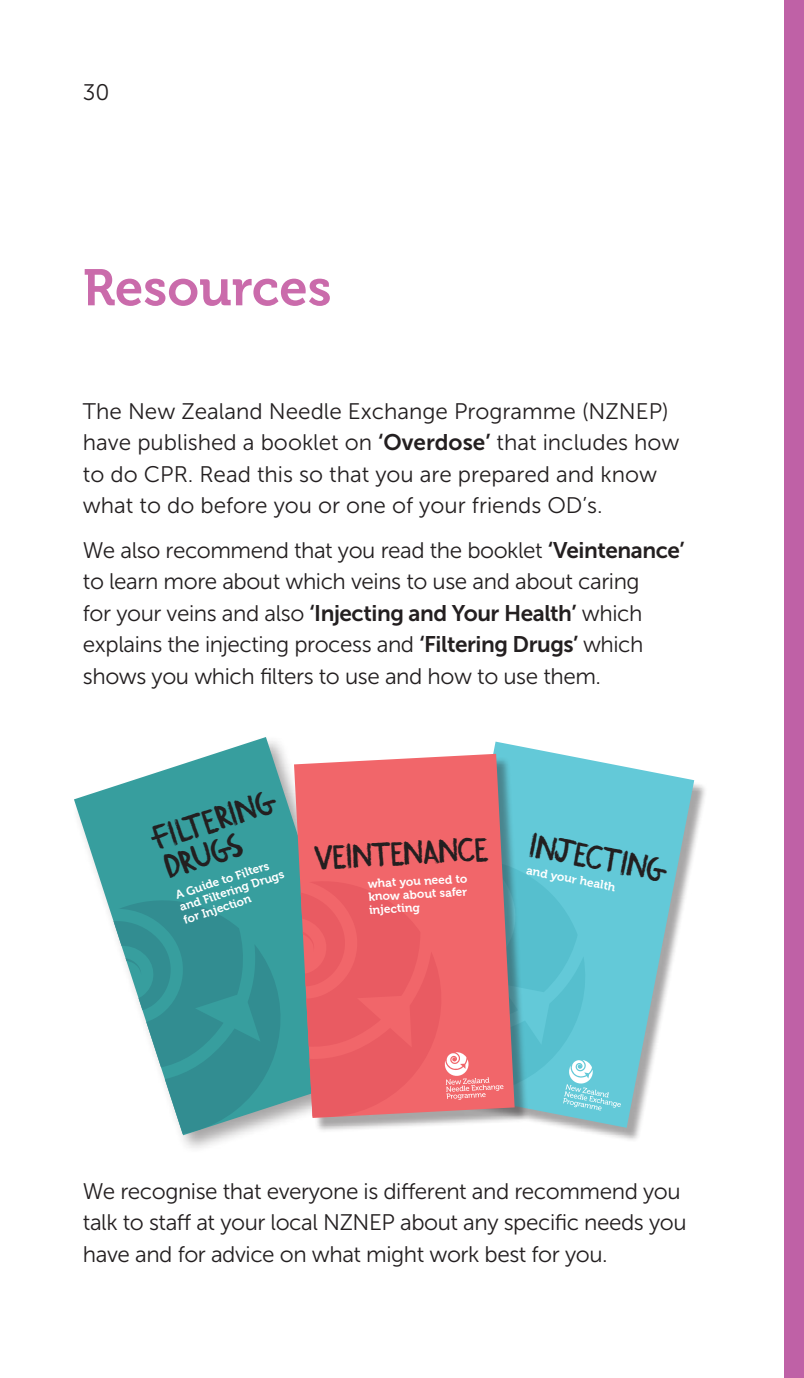
<style>
.page{position:relative;width:804px;height:1378px;background:#fff}
.page>*{position:absolute;margin:0;border:0;box-sizing:border-box;transform-origin:0 0}
.t1{font:51.07px "Museo 700";color:#ca6bab}
.t2{font:24.3px "Storyboard";color:#231f20}
.t3{font:24.07px "Storyboard";color:#231f20}
.t4{font:22.5px/31.5px "Museo Sans 300";letter-spacing:-.02em;color:#231f20}
.t5{font:22.5px/31.5px "Museo Sans 300";color:#231f20}
.t6{font:11.92px/13px "Museo 700";color:#fff}
.s1{font-family:"Museo Sans 700"}
</style>
<div class="page">
<div style="left:784px;top:0;width:20px;height:1378px;background:#bf61a6"></div>
<svg style="left:74px;top:737px;width:220px;height:122px;fill:#379e9e"></svg>
<div style="left:431px;top:744px;width:277px;height:398px;background:#231f20;opacity:.4"></div>
<svg style="left:431px;top:741px;width:263px;height:387px;fill:#63c9d8"></svg>
<svg style="left:294px;top:754px;width:220px;height:105px;background:#e67276"></svg>
<svg style="left:91px;top:859px;width:530px;height:276px;background:#9a9a9f"></svg>
<p class="t4" style="left:83px;top:76px;width:28px">30</p>
<h1 class="t1" style="left:83px;top:259px;width:250px">Resources</h1>
<p class="t5" style="left:83px;top:395px;width:598px">The New Zealand Needle Exchange Programme (NZNEP) have published a booklet on <span class="s1">‘Overdose’</span> that includes how to do CPR. Read this so that you are prepared and know what to do before you or one of your friends OD’s.</p>
<p class="t4" style="left:83px;top:534px;width:603px">We also recommend that you read the booklet <span class="s1">‘Veintenance’ </span>to learn more about which veins to use and about caring<br>for your veins and also <span class="s1">‘Injecting and Your Health’</span> which explains the injecting process and <span class="s1">‘Filtering Drugs’</span> which shows you which filters to use and how to use them.</p>
<p class="t2" style="left:149px;top:830px;width:131px;rotate:-18deg">FILTERING</p>
<p class="t6" style="left:174px;top:889px;width:111px;rotate:-18deg">A Guide to Filters and Filtering Drugs for Injection</p>
<p class="t6" style="left:528px;top:863px;width:92px;rotate:11deg">and your health</p>
<p class="t2" style="left:162px;top:858px;width:82px;rotate:-18deg">DRUGS</p>
<p class="t3" style="left:531px;top:834px;width:141px;rotate:11deg">INJECTING</p>
<p class="t3" style="left:314px;top:847px;width:175px;rotate:-3deg">VEINTENANCE</p>
<p class="t6" style="left:367px;top:877px;width:101px;text-align:justify;rotate:-3deg">what you need to know about safer injecting</p>
<p class="t4" style="left:83px;top:1175px;width:605px">We recognise that everyone is different and recommend you talk to staff at your local NZNEP about any specific needs you have and for advice on what might work best for you.</p>
</div>
